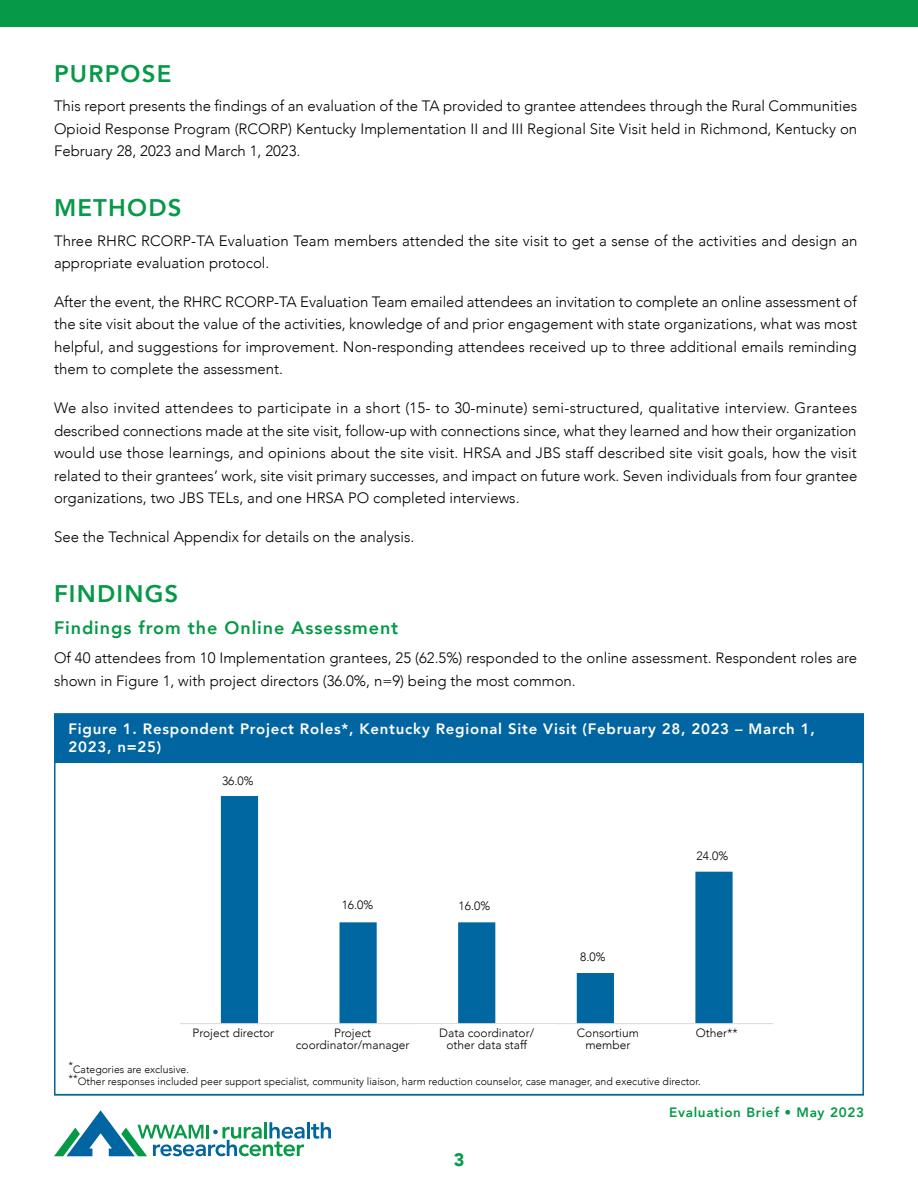
<style>
.page{position:relative;width:918px;height:1188px;background:#fff}
.page>*{position:absolute;margin:0;border:0;box-sizing:border-box;transform-origin:0 0}
.Subheads_1__H2{font:800 24px "Avenir";letter-spacing:.05em;color:#069948}
.Subhea_2_H2_lower_ca{font:800 18px "Avenir";letter-spacing:.05em;color:#069948}
.t1{font:900 18px "Avenir";color:#069948}
.Body{font:300 15px/22.5px "Avenir";color:#000;text-align:justify}
.Figures{font:800 15px/18px "Avenir";letter-spacing:.05em;color:#fff}
.t2{font:800 13.5px "Avenir";letter-spacing:.05em;color:#069948}
.Table_notes{font:300 12px/12.6px "Avenir";color:#000;text-align:center}
.Table_notes-2{font:300 10.5px "Avenir";color:#000}
.t3{font:10.2px/12.9px "Avenir Next LT Pro";color:#000;text-align:center}
</style>
<div class="page">
<div style="left:0;top:0;width:918px;height:27px;background:#069948"></div>
<hr style="left:54px;top:1095px;width:810px;height:1px;background:#069948">
<hr style="left:307px;top:1122px;width:3px;height:16px;background:#0065a1">
<svg style="left:311px;top:1122px;width:20px;height:17px"></svg>
<svg style="left:54px;top:1110px;width:251px;height:46px"></svg>
<div style="left:54px;top:713px;width:810px;height:50px;background:#0065a1"></div>
<svg style="left:221px;top:796px;width:512px;height:227px"></svg>
<hr style="left:180px;top:1023px;width:594px;height:1px;background:#d9d9d9">
<div style="left:54px;top:713px;width:810px;height:382px;border:2px solid #0065a1"></div>
<div style="left:342px;top:897px;width:37px;height:22px;background:#fff"></div>
<div style="left:459px;top:898px;width:37px;height:21px;background:#fff"></div>
<div style="left:580px;top:949px;width:37px;height:22px;background:#fff"></div>
<div style="left:697px;top:848px;width:37px;height:21px;background:#fff"></div>
<h2 class="Subheads_1__H2" style="left:54px;top:55px;width:119px">PURPOSE</h2>
<p class="Body" style="left:54px;top:95px;width:805px">This report presents the findings of an evaluation of the TA provided to grantee attendees through the Rural Communities Opioid Response Program (RCORP) Kentucky Implementation II and III Regional Site Visit held in Richmond, Kentucky on February 28, 2023 and March 1, 2023.</p>
<h2 class="Subheads_1__H2" style="left:54px;top:189px;width:129px">METHODS</h2>
<p class="Body" style="left:54px;top:229px;width:805px">Three RHRC RCORP-TA Evaluation Team members attended the site visit to get a sense of the activities and design an appropriate evaluation protocol.</p>
<p class="Body" style="left:54px;top:291px;width:805px">After the event, the RHRC RCORP-TA Evaluation Team emailed attendees an invitation to complete an online assessment of the site visit about the value of the activities, knowledge of and prior engagement with state organizations, what was most helpful, and suggestions for improvement. Non-responding attendees received up to three additional emails reminding them to complete the assessment.</p>
<p class="Body" style="left:54px;top:397px;width:805px">We also invited attendees to participate in a short (15- to 30-minute) semi-structured, qualitative interview. Grantees described connections made at the site visit, follow-up with connections since, what they learned and how their organization would use those learnings, and opinions about the site visit. HRSA and JBS staff described site visit goals, how the visit related to their grantees’ work, site visit primary successes, and impact on future work. Seven individuals from four grantee organizations, two JBS TELs, and one HRSA PO completed interviews.</p>
<p class="Body" style="left:54px;top:525px;width:362px">See the Technical Appendix for details on the analysis.</p>
<h2 class="Subheads_1__H2" style="left:54px;top:575px;width:126px">FINDINGS</h2>
<p class="Subhea_2_H2_lower_ca" style="left:54px;top:614px;width:346px">Findings from the Online Assessment</p>
<p class="Body" style="left:54px;top:647px;width:805px">Of 40 attendees from 10 Implementation grantees, 25 (62.5%) responded to the online assessment. Respondent roles are shown in Figure 1, with project directors (36.0%, n=9) being the most common.</p>
<p class="Figures" style="left:69px;top:719px;width:748px">Figure 1. Respondent Project Roles*, Kentucky Regional Site Visit (February 28, 2023 – March 1,<br>2023, n=25)</p>
<p class="Table_notes" style="left:222px;top:775px;width:33px">36.0%</p>
<p class="t3" style="left:225px;top:778px;width:31px">36.0%</p>
<p class="Table_notes" style="left:342px;top:899px;width:33px">16.0%</p>
<p class="Table_notes" style="left:459px;top:899px;width:33px">16.0%</p>
<p class="t3" style="left:343px;top:905px;width:31px">16.0%</p>
<p class="t3" style="left:462px;top:905px;width:31px">16.0%</p>
<p class="Table_notes" style="left:580px;top:951px;width:27px">8.0%</p>
<p class="t3" style="left:584px;top:955px;width:25px">8.0%</p>
<p class="Table_notes" style="left:697px;top:849px;width:33px">24.0%</p>
<p class="t3" style="left:700px;top:854px;width:31px">24.0%</p>
<p class="Table_notes" style="left:193px;top:1026px;width:83px">Project director</p>
<p class="Table_notes" style="left:296px;top:1026px;width:115px">Project coordinator/manager</p>
<p class="Table_notes" style="left:577px;top:1026px;width:64px">Consortium member</p>
<p class="Table_notes" style="left:439px;top:1026px;width:96px">Data coordinator/</p>
<p class="Table_notes" style="left:696px;top:1026px;width:44px">Other**</p>
<p class="Table_notes" style="left:446px;top:1039px;width:82px">other data staff</p>
<p class="t3" style="left:202px;top:1030px;width:74px">Project director</p>
<p class="t3" style="left:308px;top:1030px;width:103px">Project coordinator/manager</p>
<p class="t3" style="left:422px;top:1030px;width:110px">Data coordinator/other data staff</p>
<p class="t3" style="left:547px;top:1030px;width:99px">Consortium member</p>
<p class="t3" style="left:696px;top:1030px;width:38px">Other**</p>
<p class="Table_notes-2" style="left:69px;top:1063px;width:122px">*Categories are exclusive.</p>
<p class="Table_notes-2" style="left:69px;top:1076px;width:634px">**Other responses included peer support specialist, community liaison, harm reduction counselor, case manager, and executive director.</p>
<p class="t1" style="left:454px;top:1144px;width:12px">3</p>
<p class="t2" style="left:669px;top:1102px;width:196px">Evaluation Brief • May 2023</p>
</div>
